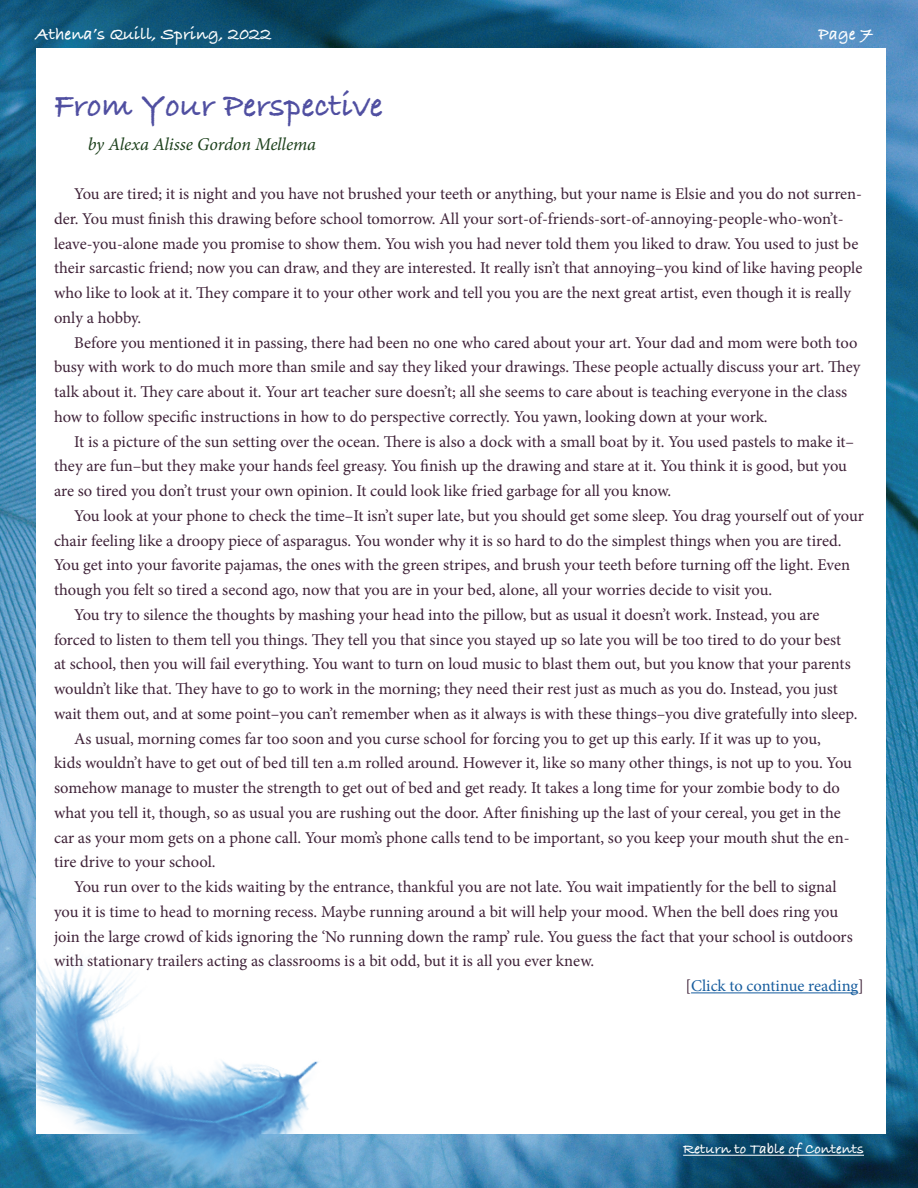
<style>
.page{position:relative;width:918px;height:1188px;background:#fff}
.page>*{position:absolute;margin:0;border:0;box-sizing:border-box;transform-origin:0 0}
.t1{font:700 34.5px "Bradley Hand ITCTT";color:#504fa1}
.t2{font:700 18px "Bradley Hand ITCTT";color:#fff}
.t3{font:italic 18px "Minion Pro";letter-spacing:-.005em;color:#1c401b}
.t4{font:16.5px/24.8px "Minion Pro";letter-spacing:-.005em;color:#3f2238}
.t5{font:16.5px "Minion Pro";color:#175d9e}
.t6{font:700 15px "Bradley Hand ITCTT";color:#fff}
.s1{color:#3f2238}
</style>
<div class="page">
<img style="left:0;top:0;width:918px;height:1188px">
<hr style="left:683px;top:1155px;width:181px;height:1px;background:#fff">
<div style="left:36px;top:49px;width:850px;height:1085px;background:#fff"></div>
<hr style="left:691px;top:992px;width:167px;height:1px;background:#175d9e">
<img style="left:0;top:908px;width:357px;height:280px">
<p class="t2" style="left:36px;top:21px;width:237px">Athena’s Quill, Spring, 2022</p>
<p class="t2" style="left:819px;top:21px;width:55px">Page 7</p>
<h1 class="t1" style="left:54px;top:79px;width:330px">From Your Perspective</h1>
<p class="t3" style="left:88px;top:132px;width:230px">by Alexa Alisse Gordon Mellema</p>
<p class="t4" style="left:54px;top:182px;width:810px;text-indent:20px">You are tired; it is night and you have not brushed your teeth or anything, but your name is Elsie and you do not surren&shy;der. You must finish this drawing before school tomorrow. All your sort-of-friends-sort-of-annoying-people-who-won’t&shy;leave-you-alone made you promise to show them. You wish you had never told them you liked to draw. You used to just be their sarcastic friend; now you can draw, and they are interested. It really isn’t that annoying–you kind of like having people who like to look at it. They compare it to your other work and tell you you are the next great artist, even though it is really only a hobby.</p>
<p class="t4" style="left:54px;top:330px;width:808px;text-indent:20px">Before you mentioned it in passing, there had been no one who cared about your art. Your dad and mom were both too busy with work to do much more than smile and say they liked your drawings. These people actually discuss your art. They talk about it. They care about it. Your art teacher sure doesn’t; all she seems to care about is teaching everyone in the class how to follow specific instructions in how to do perspective correctly. You yawn, looking down at your work.</p>
<p class="t4" style="left:54px;top:429px;width:802px;text-indent:20px">It is a picture of the sun setting over the ocean. There is also a dock with a small boat by it. You used pastels to make it– they are fun–but they make your hands feel greasy. You finish up the drawing and stare at it. You think it is good, but you are so tired you don’t trust your own opinion. It could look like fried garbage for all you know.</p>
<p class="t4" style="left:74px;top:503px;width:791px">You look at your phone to check the time–It isn’t super late, but you should get some sleep. You drag yourself out of your</p>
<p class="t4" style="left:54px;top:528px;width:789px">chair feeling like a droopy piece of asparagus. You wonder why it is so hard to do the simplest things when you are tired.</p>
<p class="t4" style="left:54px;top:553px;width:798px">You get into your favorite pajamas, the ones with the green stripes, and brush your teeth before turning off the light. Even</p>
<p class="t4" style="left:54px;top:578px;width:720px">though you felt so tired a second ago, now that you are in your bed, alone, all your worries decide to visit you.</p>
<p class="t4" style="left:74px;top:602px;width:747px">You try to silence the thoughts by mashing your head into the pillow, but as usual it doesn’t work. Instead, you are</p>
<p class="t4" style="left:54px;top:627px;width:789px">forced to listen to them tell you things. They tell you that since you stayed up so late you will be too tired to do your best</p>
<p class="t4" style="left:54px;top:652px;width:798px">at school, then you will fail everything. You want to turn on loud music to blast them out, but you know that your parents</p>
<p class="t4" style="left:54px;top:677px;width:785px">wouldn’t like that. They have to go to work in the morning; they need their rest just as much as you do. Instead, you just</p>
<p class="t4" style="left:54px;top:701px;width:805px">wait them out, and at some point–you can’t remember when as it always is with these things–you dive gratefully into sleep.</p>
<p class="t4" style="left:74px;top:726px;width:748px">As usual, morning comes far too soon and you curse school for forcing you to get up this early. If it was up to you,</p>
<p class="t4" style="left:54px;top:751px;width:800px">kids wouldn’t have to get out of bed till ten a.m rolled around. However it, like so many other things, is not up to you. You</p>
<p class="t4" style="left:54px;top:776px;width:787px">somehow manage to muster the strength to get out of bed and get ready. It takes a long time for your zombie body to do</p>
<p class="t4" style="left:54px;top:800px;width:788px">what you tell it, though, so as usual you are rushing out the door. After finishing up the last of your cereal, you get in the</p>
<p class="t4" style="left:54px;top:825px;width:797px">car as your mom gets on a phone call. Your mom’s phone calls tend to be important, so you keep your mouth shut the en-</p>
<p class="t4" style="left:54px;top:850px;width:163px">tire drive to your school.</p>
<p class="t4" style="left:74px;top:875px;width:764px">You run over to the kids waiting by the entrance, thankful you are not late. You wait impatiently for the bell to signal</p>
<p class="t4" style="left:54px;top:899px;width:786px">you it is time to head to morning recess. Maybe running around a bit will help your mood. When the bell does ring you</p>
<p class="t4" style="left:54px;top:924px;width:800px">join the large crowd of kids ignoring the ‘No running down the ramp’ rule. You guess the fact that your school is outdoors</p>
<p class="t4" style="left:54px;top:949px;width:542px">with stationary trailers acting as classrooms is a bit odd, but it is all you ever knew.</p>
<p class="t5" style="left:685px;top:975px;width:180px"><span class="s1">[</span>Click to continue reading<span class="s1">]</span></p>
<p class="t6" style="left:683px;top:1137px;width:182px">Return to Table of Contents</p>
</div>
